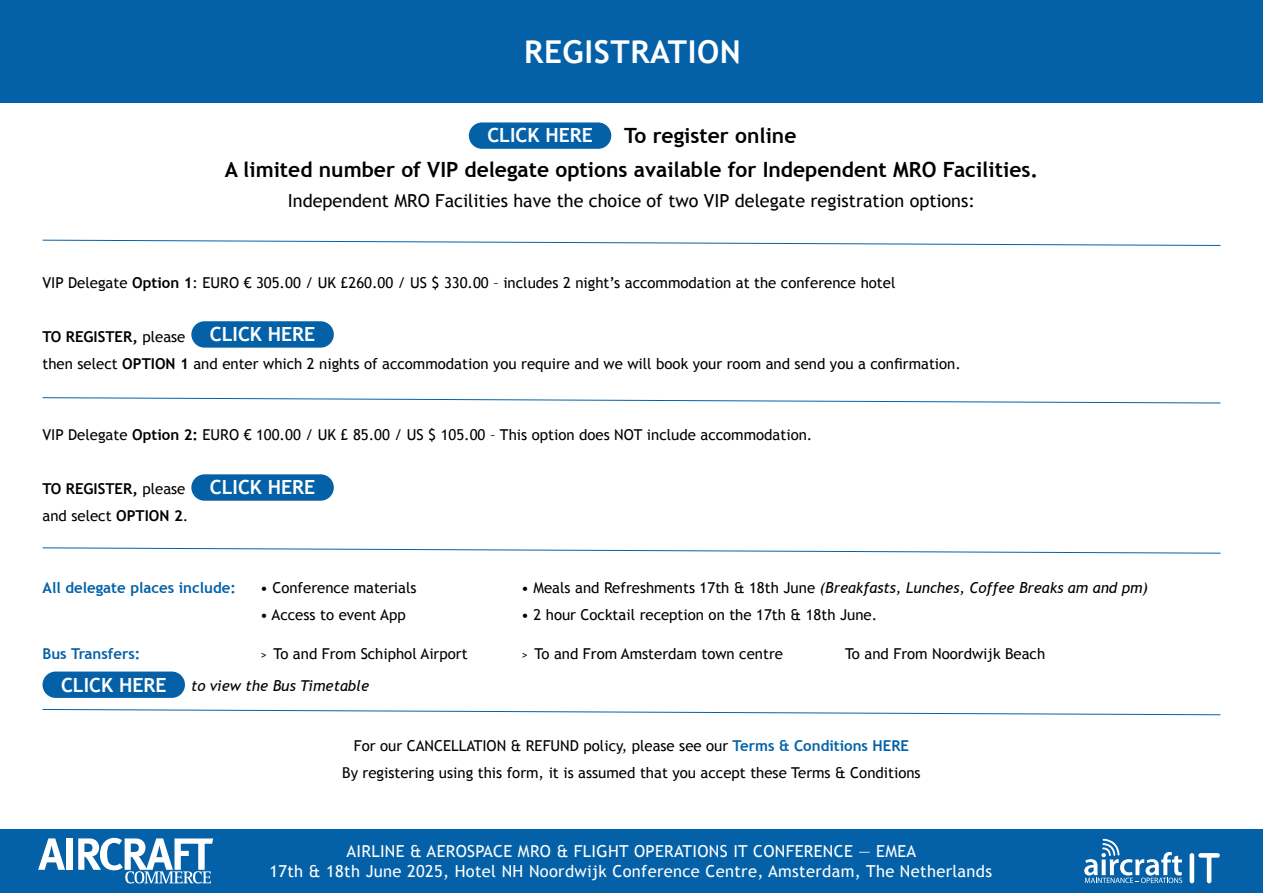
<style>
.page{position:relative;width:1263px;height:893px;background:#fff}
.page>*{position:absolute;margin:0;border:0;box-sizing:border-box;transform-origin:0 0}
.t1{font:700 31.5px "Trebuchet MS";letter-spacing:.02em;color:#fff}
.t2{font:700 21px/34.2px "Trebuchet MS";color:#000}
.t3{font:700 19.5px "Trebuchet MS";color:#fff}
.t4{font:18px "Trebuchet MS";color:#000}
.t5{font:16.5px/19.8px "Trebuchet MS";letter-spacing:.02em;color:#fff;text-align:center}
.t6{font:15px/27px "Trebuchet MS";color:#000}
.t7{font:italic 15px "Trebuchet MS";color:#000}
.t8{font:700 15px "Trebuchet MS";color:#0461a8}
.t9{font:700 15px/27px "Trebuchet MS";color:#000}
.s1{font-weight:700}
.s2{font-weight:400}
.s3{font-style:normal}
.s4{font-style:italic;font-size:12px}
.s5{font-weight:700;color:#0461a8}
</style>
<div class="page">
<div style="left:0;top:829px;width:1263px;height:64px;background:#0461a8"></div>
<div style="left:0;top:0;width:1263px;height:102px;background:#0461a8"></div>
<svg style="left:38px;top:838px;width:27px;height:32px"></svg>
<div style="left:67px;top:838px;width:6px;height:32px;background:#fff"></div>
<svg style="left:78px;top:838px;width:135px;height:45px"></svg>
<div style="left:1189px;top:853px;width:5px;height:30px;background:#fff;border-radius:2px"></div>
<svg style="left:1198px;top:853px;width:22px;height:30px"></svg>
<svg style="left:1084px;top:839px;width:98px;height:44px"></svg>
<div style="left:469px;top:122px;width:142px;height:27px;background:#0461a8;border-radius:13px"></div>
<div style="left:191px;top:321px;width:143px;height:27px;background:#0461a8;border-radius:13px"></div>
<div style="left:191px;top:474px;width:143px;height:27px;background:#0461a8;border-radius:13px"></div>
<svg style="left:42px;top:239px;width:1179px;height:7px"></svg>
<svg style="left:42px;top:397px;width:1179px;height:7px"></svg>
<svg style="left:42px;top:547px;width:1179px;height:7px"></svg>
<svg style="left:42px;top:709px;width:1179px;height:6px"></svg>
<div style="left:43px;top:671px;width:142px;height:27px;background:#0461a8;border-radius:13px"></div>
<h1 class="t1" style="left:524px;top:32px;width:218px">REGISTRATION</h1>
<h2 class="t2" style="left:225px;top:118px;width:815px;text-indent:399px">To register online<br>A limited number of VIP delegate options available for Independent MRO Facilities.</h2>
<p class="t4" style="left:288px;top:190px;width:689px">Independent MRO Facilities have the choice of two VIP delegate registration options:</p>
<h3 class="t3" style="left:487px;top:123px;width:107px">CLICK HERE</h3>
<p class="t6" style="left:43px;top:269px;width:854px">VIP Delegate <span class="s1">Option 1</span>: EURO € 305.00 / UK £260.00 / US $ 330.00 – includes 2 night’s accommodation at the conference hotel</p>
<p class="t6" style="left:43px;top:323px;width:920px"><span class="s1">TO REGISTER,</span> please<br>then select <span class="s1">OPTION 1</span> and enter which 2 nights of accommodation you require and we will book your room and send you a confirmation.</p>
<h3 class="t3" style="left:210px;top:322px;width:107px">CLICK HERE</h3>
<p class="t6" style="left:43px;top:422px;width:771px">VIP Delegate <span class="s1">Option 2:</span> EURO € 100.00 / UK £ 85.00 / US $ 105.00 – This option does NOT include accommodation.</p>
<p class="t9" style="left:43px;top:475px;width:147px">TO REGISTER, <span class="s2">please and select</span> OPTION 2<span class="s2">.</span></p>
<h3 class="t3" style="left:210px;top:475px;width:107px">CLICK HERE</h3>
<p class="t8" style="left:43px;top:578px;width:195px">All delegate places include:</p>
<p class="t6" style="left:260px;top:574px;width:158px">• Conference materials</p>
<p class="t7" style="left:521px;top:579px;width:628px"><span class="s3">• Meals and Refreshments 17th &amp; 18th June</span> (Breakfasts, Lunches, Coffee Breaks am and pm)</p>
<p class="t6" style="left:260px;top:601px;width:147px">• Access to event App</p>
<p class="t6" style="left:521px;top:601px;width:358px">• 2 hour Cocktail reception on the 17th &amp; 18th June.</p>
<p class="t8" style="left:43px;top:644px;width:99px">Bus Transfers:</p>
<p class="t6" style="left:260px;top:640px;width:209px"><span class="s4">&gt;</span> To and From Schiphol Airport</p>
<p class="t6" style="left:521px;top:640px;width:263px"><span class="s4">&gt;</span> To and From Amsterdam town centre</p>
<p class="t6" style="left:845px;top:640px;width:202px">To and From Noordwijk Beach</p>
<h3 class="t3" style="left:61px;top:672px;width:107px">CLICK HERE</h3>
<p class="t7" style="left:191px;top:677px;width:180px">to view the Bus Timetable</p>
<p class="t6" style="left:342px;top:733px;width:580px;text-align:center">For our CANCELLATION &amp; REFUND policy, please see our <span class="s5">Terms &amp; Conditions HERE<br></span>By registering using this form, it is assumed that you accept these Terms &amp; Conditions</p>
<p class="t5" style="left:269px;top:841px;width:724px">AIRLINE &amp; AEROSPACE MRO &amp; FLIGHT OPERATIONS IT CONFERENCE — EMEA<br>17th &amp; 18th June 2025, Hotel NH Noordwijk Conference Centre, Amsterdam, The Netherlands</p>
</div>
